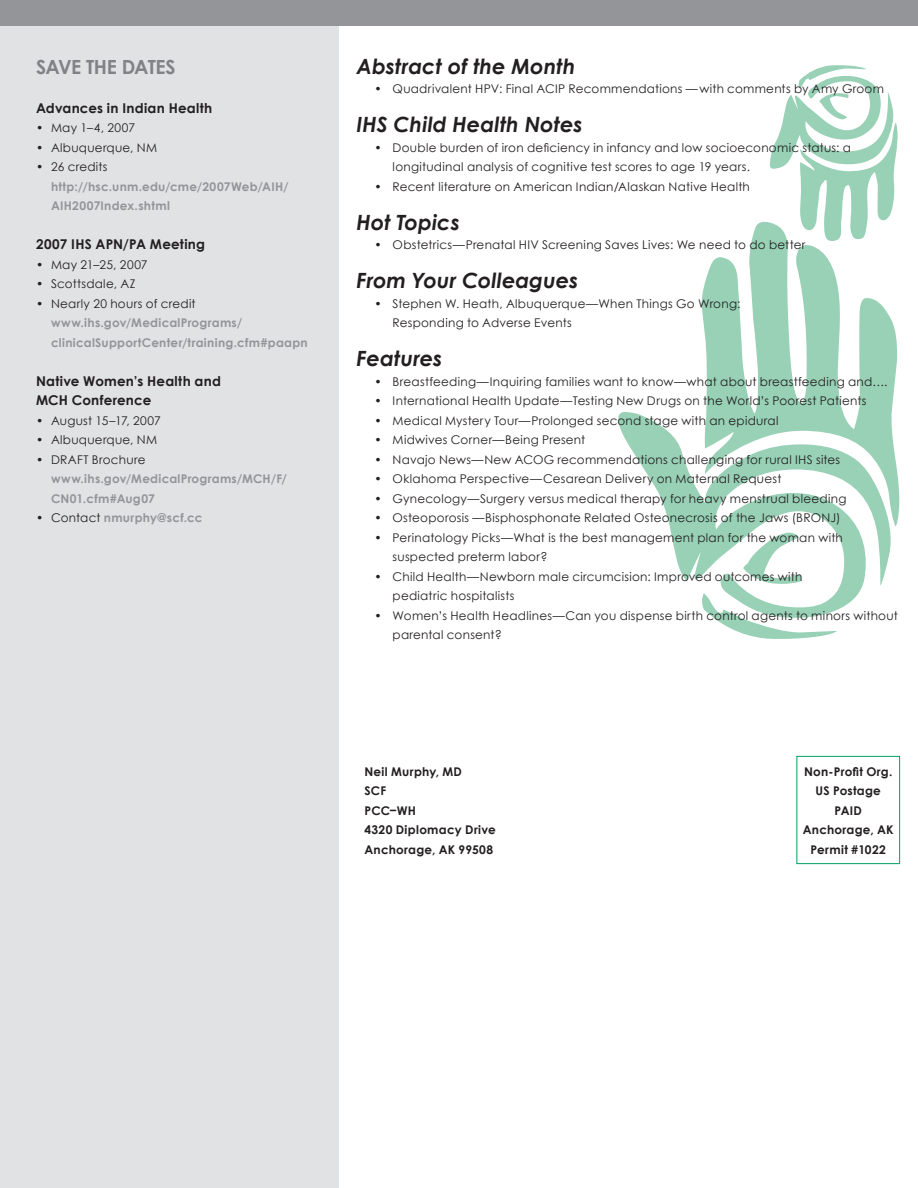
<style>
.page{position:relative;width:918px;height:1188px;background:#fff}
.page>*{position:absolute;margin:0;border:0;box-sizing:border-box;transform-origin:0 0}
._9-TOC_head_back{font:italic 700 21px "Century Gothic";color:#231f20}
._1-head_sub1-space_b{font:700 19.5px "Century Gothic";color:#808285}
._1-head_sub1-space_b-2{font:700 13.5px/19.5px "Century Gothic";letter-spacing:.015em;color:#231f20}
._9-TOC_Back_bullet{font:12px/19.5px "Century Gothic";letter-spacing:.02em;color:#231f20}
._2-body_bullet_1{font:700 12px/19.5px "Century Gothic";letter-spacing:.02em;color:#939598}
._2-body_bullet_1-2{font:12px "Century Gothic";letter-spacing:.02em;color:#231f20}
.contents_2{font:700 12px/19.5px "Century Gothic";letter-spacing:.02em;color:#231f20}
.contents_2_center{font:700 12px "Century Gothic";letter-spacing:.02em;color:#231f20}
.s1{font-weight:400;color:#231f20}
</style>
<div class="page">
<div style="left:0;top:1px;width:338px;height:1187px;background:#e1e2e4"></div>
<div style="left:0;top:0;width:918px;height:25px;background:#939598"></div>
<svg style="left:618px;top:221px;width:281px;height:418px"></svg>
<svg style="left:770px;top:65px;width:128px;height:176px"></svg>
<div style="left:796px;top:756px;width:104px;height:108px;border:1px solid #00a261"></div>
<p class="_1-head_sub1-space_b" style="left:36px;top:52px;width:11px">Savet</p>
<p class="_1-head_sub1-space_b" style="left:94px;top:52px;width:24px">hedate</p>
<p class="_1-head_sub1-space_b" style="left:166px;top:52px;width:12px">s</p>
<p class="_1-head_sub1-space_b-2" style="left:36px;top:97px;width:178px">Advances in I ndian Health</p>
<p class="_2-body_bullet_1-2" style="left:36px;top:119px;width:101px">• May 1–4, 2007</p>
<p class="_2-body_bullet_1-2" style="left:36px;top:139px;width:123px">• Albuquerque, NM</p>
<p class="_2-body_bullet_1-2" style="left:36px;top:158px;width:73px">• 26 credits</p>
<p class="_2-body_bullet_1" style="left:51px;top:176px;width:239px">http://hsc.unm.edu/cme/2007Web/AIH/<br>AIH2007Index.shtml</p>
<p class="_1-head_sub1-space_b-2" style="left:36px;top:234px;width:38px">2007 IHS</p>
<p class="_1-head_sub1-space_b-2" style="left:96px;top:234px;width:111px">APN/PA Meeting</p>
<p class="_2-body_bullet_1-2" style="left:36px;top:256px;width:113px">• May 21–25, 2007</p>
<p class="_2-body_bullet_1-2" style="left:36px;top:275px;width:101px">• Scottsdale, AZ</p>
<p class="_2-body_bullet_1-2" style="left:36px;top:295px;width:161px">• Nearly 20 hours of credit</p>
<p class="_2-body_bullet_1" style="left:51px;top:312px;width:258px">www.ihs.gov/MedicalPrograms/ clinicalSupportCenter/training.cfm#paapn</p>
<p class="_1-head_sub1-space_b-2" style="left:36px;top:370px;width:186px">Native Women’s Health and<br>MCH Conference</p>
<p class="_2-body_bullet_1-2" style="left:36px;top:412px;width:126px">• August 15–17, 2007</p>
<p class="_2-body_bullet_1-2" style="left:36px;top:431px;width:123px">• Albuquerque, NM</p>
<p class="_2-body_bullet_1" style="left:51px;top:449px;width:238px;text-indent:-15px"><span class="s1">• DRAFT Brochure </span>www.ihs.gov/MedicalPrograms/MCH/F/<br>CN 01.cfm#Aug07</p>
<p class="_2-body_bullet_1" style="left:36px;top:507px;width:168px"><span class="s1">• Contact</span> nmurphy@scf.cc</p>
<p class="_9-TOC_head_back" style="left:357px;top:50px;width:220px">Abstract of the Month</p>
<p class="_9-TOC_Back_bullet" style="left:375px;top:79px;width:511px">• Quadrivalent HPV: Final ACIP Recommendations —with comments by Amy Groom</p>
<p class="_9-TOC_head_back" style="left:357px;top:108px;width:228px">IHS Child Health Notes</p>
<p class="_9-TOC_Back_bullet" style="left:393px;top:137px;width:460px;text-indent:-18px">• Double burden of iron deficiency in infancy and low socioeconomic status: a longitudinal analysis of cognitive test scores to age 19 years.</p>
<p class="_9-TOC_Back_bullet" style="left:375px;top:176px;width:377px">• Recent literature on American Indian/Alaskan Native Health</p>
<p class="_9-TOC_head_back" style="left:357px;top:206px;width:105px">Hot Topics</p>
<p class="_9-TOC_Back_bullet" style="left:375px;top:235px;width:432px">• Obstetrics—Prenatal HIV Screening Saves Lives: We need to do better</p>
<p class="_9-TOC_head_back" style="left:357px;top:264px;width:223px">From Your Colleagues</p>
<p class="_9-TOC_Back_bullet" style="left:393px;top:293px;width:349px;text-indent:-18px">• Stephen W. Heath, Albuquerque—When Things Go Wrong:<br>Responding to Adverse Events</p>
<p class="_9-TOC_head_back" style="left:357px;top:342px;width:87px">Features</p>
<p class="_9-TOC_Back_bullet" style="left:375px;top:371px;width:515px">• Breastfeeding—Inquiring families want to know—what about breastfeeding and….</p>
<p class="_9-TOC_Back_bullet" style="left:375px;top:391px;width:493px">• International Health Update—Testing New Drugs on the World’s Poorest Patients</p>
<p class="_9-TOC_Back_bullet" style="left:375px;top:410px;width:405px">• Medical Mystery Tour—Prolonged second stage with an epidural</p>
<p class="_9-TOC_Back_bullet" style="left:375px;top:430px;width:212px">• Midwives Corner—Being Present</p>
<p class="_9-TOC_Back_bullet" style="left:375px;top:449px;width:467px">• Navajo News—New ACOG recommendations challenging for rural IHS sites</p>
<p class="_9-TOC_Back_bullet" style="left:375px;top:469px;width:408px">• Oklahoma Perspective—Cesarean Delivery on Maternal Request</p>
<p class="_9-TOC_Back_bullet" style="left:375px;top:488px;width:473px">• Gynecology—Surgery versus medical therapy for heavy menstrual bleeding</p>
<p class="_9-TOC_Back_bullet" style="left:375px;top:508px;width:468px">• Osteoporosis —Bisphosphonate Related Osteonecrosis of the Jaws (BRONJ)</p>
<p class="_9-TOC_Back_bullet" style="left:393px;top:527px;width:452px;text-indent:-18px">• Perinatology Picks—What is the best management plan for the woman with suspected preterm labor?</p>
<p class="_9-TOC_Back_bullet" style="left:393px;top:566px;width:411px;text-indent:-18px">• Child Health—Newborn male circumcision: Improved outcomes with pediatric hospitalists</p>
<p class="_9-TOC_Back_bullet" style="left:393px;top:605px;width:507px;text-indent:-18px">• Women’s Health Headlines—Can you dispense birth control agents to minors without parental consent?</p>
<p class="contents_2" style="left:364px;top:761px;width:99px">Neil Murphy, MD<br>SCF</p>
<p class="contents_2" style="left:364px;top:800px;width:133px">PCC–WH<br>4320 Diplomacy Drive<br>Anchorage, AK 99508</p>
<p class="contents_2_center" style="left:804px;top:762px;width:90px">Non-Profit Org.</p>
<p class="contents_2_center" style="left:816px;top:782px;width:67px">US Postage</p>
<p class="contents_2_center" style="left:835px;top:801px;width:29px">PAI D</p>
<p class="contents_2_center" style="left:803px;top:821px;width:92px">Anchorage, AK</p>
<p class="contents_2_center" style="left:811px;top:840px;width:77px">Permit #1 022</p>
</div>
